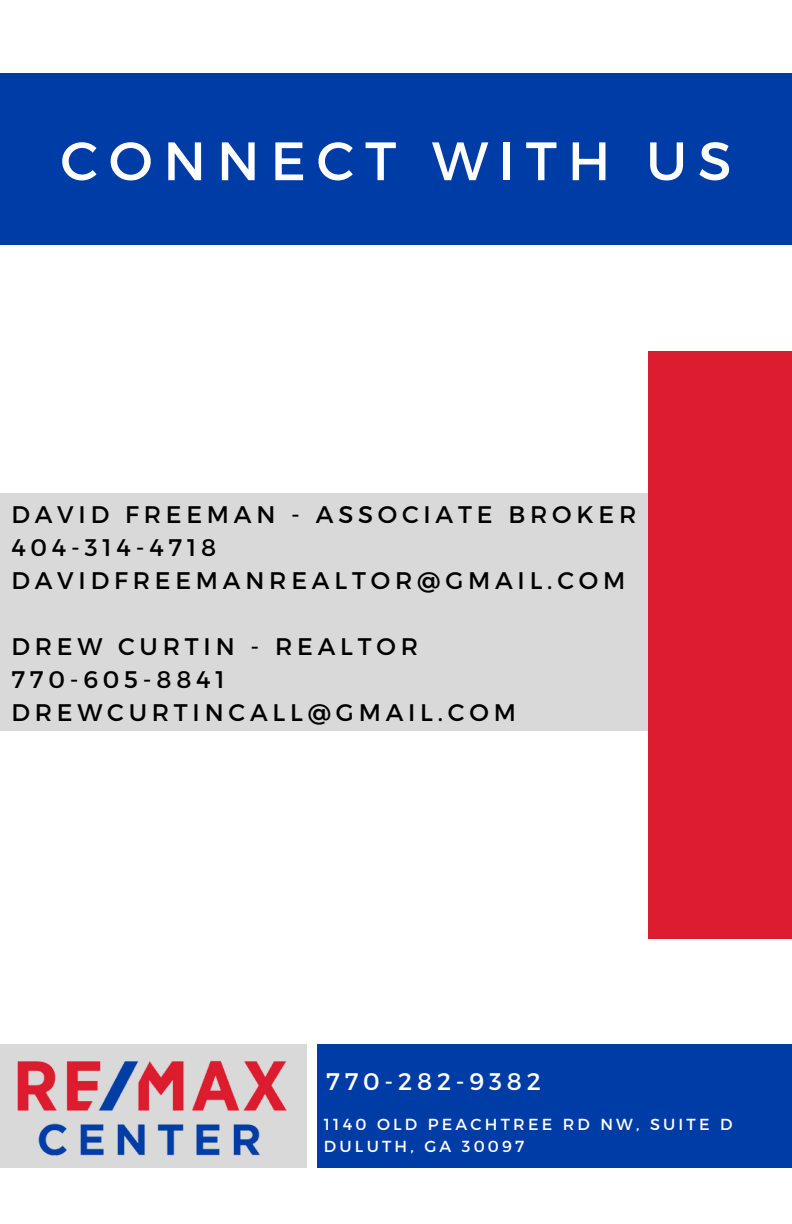
<style>
.page{position:relative;width:792px;height:1224px;background:#fff}
.page>*{position:absolute;margin:0;border:0;box-sizing:border-box;transform-origin:0 0}
.t1{font:54px "Montserrat";letter-spacing:.2em;color:#fff}
.t2{font:24px/33px "Montserrat";letter-spacing:.2em;color:#000}
.t3{font:24px "Montserrat";letter-spacing:.2em;color:#fff}
.t4{font:16px "Montserrat";letter-spacing:.2em;color:#fff}
</style>
<div class="page">
<div style="left:648px;top:351px;width:144px;height:588px;background:#dc1c2f"></div>
<div style="left:0;top:74px;width:792px;height:171px;background:#003ca5"></div>
<div style="left:0;top:1044px;width:307px;height:123px;background:#d9d9d9"></div>
<div style="left:317px;top:1045px;width:475px;height:123px;background:#003ca5"></div>
<img style="left:11px;top:1060px;width:282px;height:108px">
<div style="left:0;top:493px;width:648px;height:238px;background:#d9d9d9"></div>
<h2 class="t1" style="left:60px;top:126px;width:673px">CONNECT WITH US</h2>
<h1 class="t2" style="left:11px;top:496px;width:627px">DAVID FREEMAN - ASSOCIATE BROKER<br>404-314-4718<br>DAVIDFREEMANREALTOR@GMAIL.COM</h1>
<p class="t2" style="left:11px;top:628px;width:506px">DREW CURTIN - REALTOR<br>770-605-8841<br>DREWCURTINCALL@GMAIL.COM</p>
<p class="t3" style="left:326px;top:1065px;width:216px">770-282-9382</p>
<h2 class="t4" style="left:324px;top:1114px;width:410px">1140 OLD PEACHTREE RD NW, SUITE D</h2>
<p class="t4" style="left:324px;top:1135px;width:202px">DULUTH, GA 30097</p>
</div>
